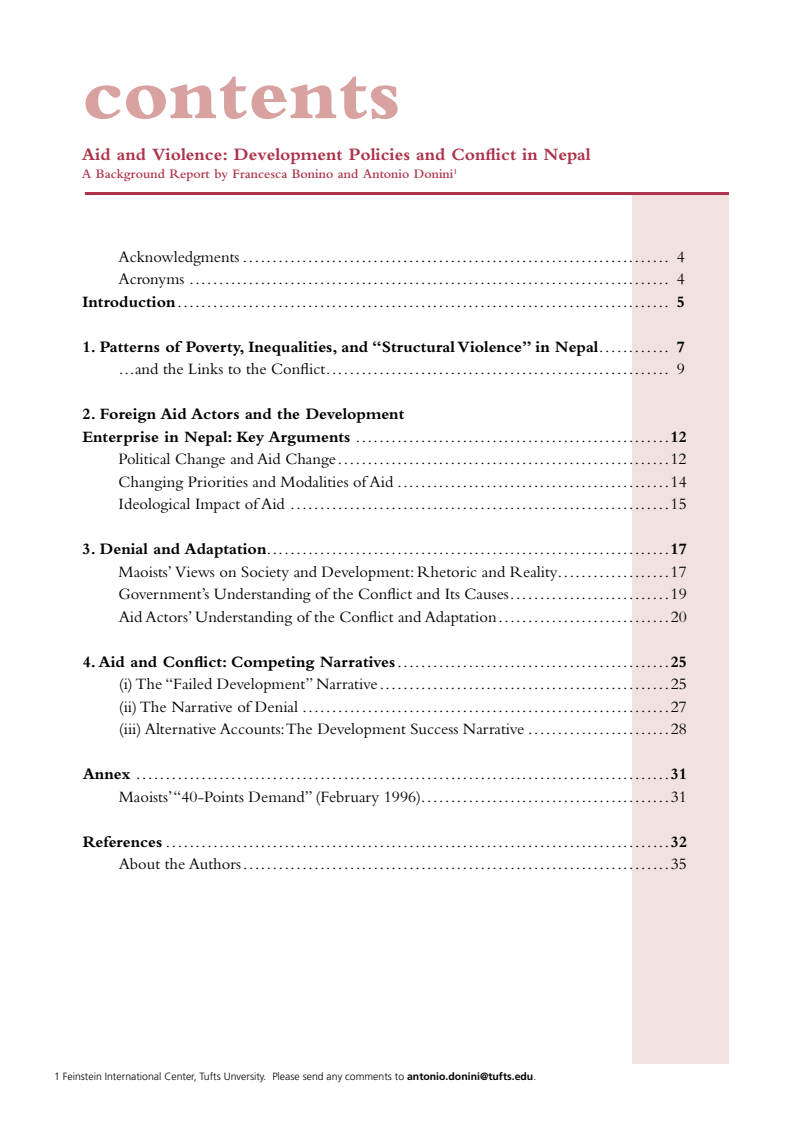
<style>
.page{position:relative;width:810px;height:1134px;background:#fff}
.page>*{position:absolute;margin:0;border:0;box-sizing:border-box;transform-origin:0 0}
.t1{font:800 78px "Bembo Std";color:#d7a2a0}
.t2{font:700 18px "Bembo Std";color:#ad324a}
.t3{font:16.5px/22.5px "Bembo Std";color:#000;text-align:right}
.t4{font:700 16.5px "Bembo Std";color:#000}
.t5{font:600 13.5px "Bembo Std";color:#ad324a}
.t6{font:300 10.5px "Frutiger";color:#000}
.s1{font-weight:700}
</style>
<div class="page">
<div style="left:633px;top:194px;width:96px;height:870px;background:#f1e2e0"></div>
<hr style="left:85px;top:192px;width:644px;height:3px;background:#ad324a">
<h1 class="t1" style="left:82px;top:50px;width:320px">contents</h1>
<p class="t2" style="left:82px;top:145px;width:510px">Aid and Violence: Development Policies and Conflict in Nepal</p>
<p class="t5" style="left:82px;top:167px;width:377px">A Background Report by Francesca Bonino and Antonio Donini<sup>1</sup></p>
<p class="t3" style="left:83px;top:245px;width:604px">Acknowledgments........................................................................ 4<br>Acronyms ................................................................................. 4<br><span class="s1">Introduction</span>................................................................................... <span class="s1">5</span></p>
<p class="t3" style="left:83px;top:335px;width:604px"><span class="s1">1. Patterns of Poverty, Inequalities, and “Structural Violence” in Nepal</span>............ <span class="s1">7 </span>…and the Links to the Conflict.......................................................... 9</p>
<p class="t4" style="left:83px;top:405px;width:323px">2. Foreign Aid Actors and the Development</p>
<p class="t3" style="left:83px;top:425px;width:606px"><span class="s1">Enterprise in Nepal: Key Arguments</span> .....................................................<span class="s1">12</span></p>
<p class="t3" style="left:119px;top:447px;width:570px">Political Change and Aid Change........................................................12</p>
<p class="t3" style="left:119px;top:470px;width:570px">Changing Priorities and Modalities of Aid ..............................................14</p>
<p class="t3" style="left:119px;top:492px;width:570px">Ideological Impact of Aid ................................................................15</p>
<p class="t3" style="left:119px;top:537px;width:570px;text-align:justify;text-indent:-36px"><span class="s1">3. Denial and Adaptation</span>....................................................................<span class="s1">17<br></span>Maoists’ Views on Society and Development: Rhetoric and Reality...................17<br>Government’s Understanding of the Conflict and Its Causes...........................19<br>Aid Actors’ Understanding of the Conflict and Adaptation.............................20</p>
<p class="t3" style="left:119px;top:650px;width:570px;text-align:justify;text-indent:-36px"><span class="s1">4. Aid and Conflict: Competing Narratives</span>..............................................<span class="s1">25 </span>(i) The “Failed Development” Narrative.................................................25 (ii) The Narrative of Denial ..............................................................27 (iii) Alternative Accounts:The Development Success Narrative ........................28</p>
<p class="t3" style="left:83px;top:762px;width:606px"><span class="s1">Annex</span> ..........................................................................................<span class="s1">31<br></span>Maoists’ “40-Points Demand” (February 1996)..........................................31</p>
<p class="t3" style="left:83px;top:830px;width:606px"><span class="s1">References</span> .....................................................................................<span class="s1">32<br></span>About the Authors........................................................................35</p>
<p class="t6" style="left:54px;top:1070px;width:484px">1 Feinstein International Center, Tufts Unversity. Please send any comments to <span class="s1">antonio.donini@tufts.edu</span>.</p>
</div>
